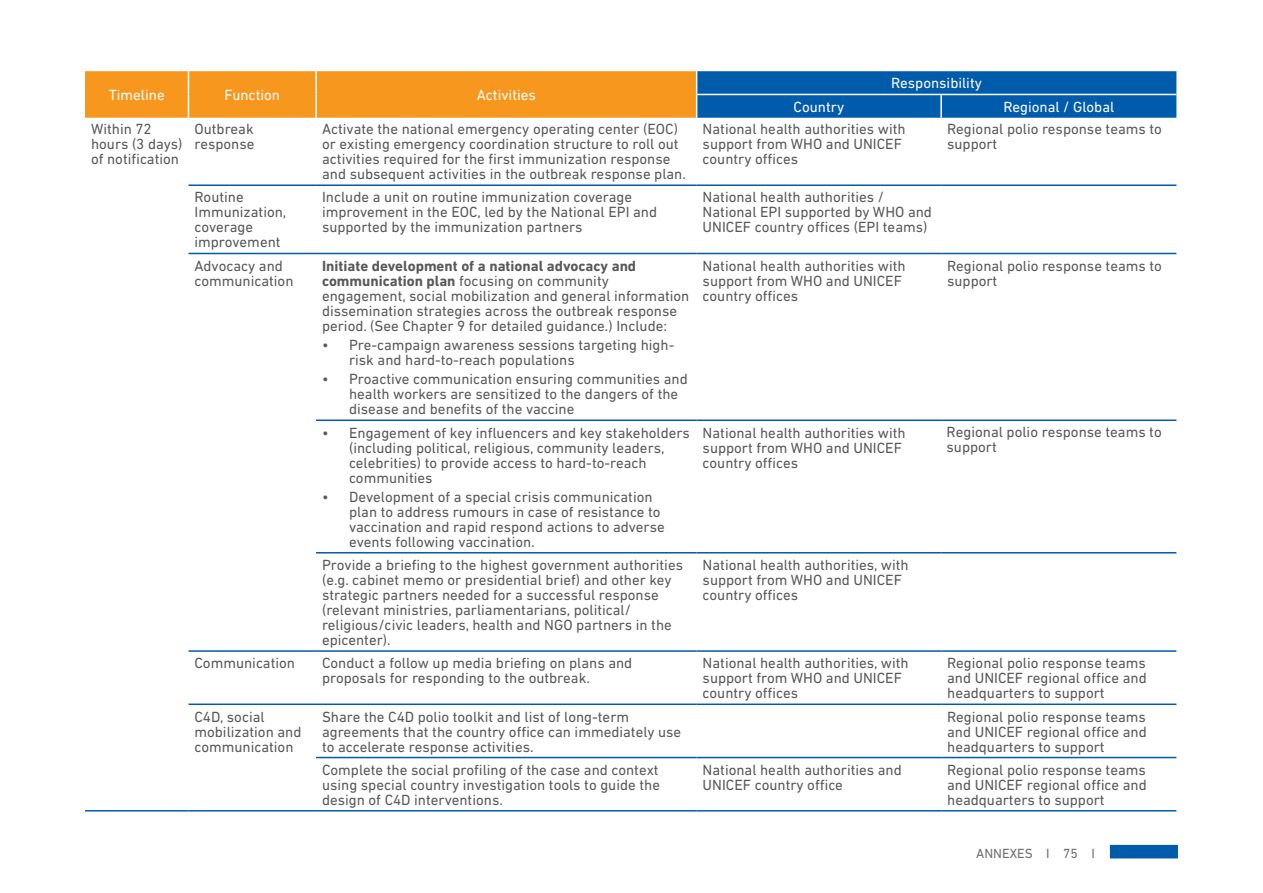
<style>
.page{position:relative;width:1263px;height:893px;background:#fff}
.page>*{position:absolute;margin:0;border:0;box-sizing:border-box;transform-origin:0 0}
.Table_text-_less_spa{font:15px/15px "DIN Next LT Pro";color:#58595b}
.t1{font:15px "DIN Next LT Pro";color:#fff}
.t2{font:13.5px "DIN Next LT Pro";color:#6d6e71}
.s1{font-weight:700}
</style>
<div class="page">
<div style="left:1110px;top:845px;width:68px;height:13px;background:#005cab"></div>
<svg style="left:85px;top:71px;width:1091px;height:47px;background:#8f805e"></svg>
<hr style="left:941px;top:94px;width:235px;height:1px;background:#fff">
<hr style="left:940px;top:95px;width:2px;height:23px;background:#fff">
<hr style="left:188px;top:184px;width:128px;height:2px;background:#005cab">
<hr style="left:316px;top:184px;width:381px;height:2px;background:#005cab">
<hr style="left:697px;top:184px;width:244px;height:2px;background:#005cab">
<hr style="left:941px;top:184px;width:235px;height:2px;background:#005cab">
<hr style="left:188px;top:253px;width:128px;height:1px;background:#005cab">
<hr style="left:316px;top:253px;width:381px;height:1px;background:#005cab">
<hr style="left:697px;top:253px;width:244px;height:1px;background:#005cab">
<hr style="left:941px;top:253px;width:235px;height:1px;background:#005cab">
<hr style="left:316px;top:419px;width:381px;height:2px;background:#005cab">
<hr style="left:697px;top:419px;width:244px;height:2px;background:#005cab">
<hr style="left:941px;top:419px;width:235px;height:2px;background:#005cab">
<hr style="left:316px;top:552px;width:381px;height:1px;background:#005cab">
<hr style="left:697px;top:552px;width:244px;height:1px;background:#005cab">
<hr style="left:941px;top:552px;width:235px;height:1px;background:#005cab">
<hr style="left:188px;top:650px;width:128px;height:2px;background:#005cab">
<hr style="left:316px;top:650px;width:381px;height:2px;background:#005cab">
<hr style="left:697px;top:650px;width:244px;height:2px;background:#005cab">
<hr style="left:941px;top:650px;width:235px;height:2px;background:#005cab">
<hr style="left:188px;top:703px;width:128px;height:2px;background:#005cab">
<hr style="left:316px;top:703px;width:381px;height:2px;background:#005cab">
<hr style="left:697px;top:703px;width:244px;height:2px;background:#005cab">
<hr style="left:941px;top:703px;width:235px;height:2px;background:#005cab">
<hr style="left:316px;top:757px;width:381px;height:1px;background:#005cab">
<hr style="left:697px;top:757px;width:244px;height:1px;background:#005cab">
<hr style="left:941px;top:757px;width:235px;height:1px;background:#005cab">
<hr style="left:85px;top:810px;width:103px;height:1px;background:#005cab">
<hr style="left:188px;top:810px;width:128px;height:1px;background:#005cab">
<hr style="left:316px;top:810px;width:381px;height:1px;background:#005cab">
<hr style="left:697px;top:810px;width:244px;height:1px;background:#005cab">
<hr style="left:941px;top:810px;width:235px;height:1px;background:#005cab">
<p class="t1" style="left:109px;top:86px;width:57px">Timeline</p>
<p class="t1" style="left:224px;top:86px;width:57px">Function</p>
<p class="t1" style="left:477px;top:86px;width:60px">Activities</p>
<p class="t1" style="left:891px;top:75px;width:92px">Responsibility</p>
<p class="t1" style="left:794px;top:98px;width:52px">Country</p>
<p class="t1" style="left:1003px;top:98px;width:112px">Regional / Global</p>
<p class="Table_text-_less_spa" style="left:91px;top:121px;width:93px">Within 72 hours (3 days) of notification</p>
<p class="Table_text-_less_spa" style="left:194px;top:121px;width:61px">Outbreak response</p>
<p class="Table_text-_less_spa" style="left:322px;top:121px;width:363px">Activate the national emergency operating center (EOC) or existing emergency coordination structure to roll out activities required for the first immunization response and subsequent activities in the outbreak response plan.</p>
<p class="Table_text-_less_spa" style="left:703px;top:121px;width:204px">National health authorities with support from WHO and UNICEF country offices</p>
<p class="Table_text-_less_spa" style="left:947px;top:121px;width:216px">Regional polio response teams to support</p>
<p class="Table_text-_less_spa" style="left:194px;top:190px;width:93px">Routine<br>Immunization, coverage improvement</p>
<p class="Table_text-_less_spa" style="left:322px;top:190px;width:337px">Include a unit on routine immunization coverage improvement in the EOC, led by the National EPI and supported by the immunization partners</p>
<p class="Table_text-_less_spa" style="left:703px;top:190px;width:231px">National health authorities /<br>National EPI supported by WHO and<br>UNICEF country offices (EPI teams)</p>
<p class="Table_text-_less_spa" style="left:194px;top:258px;width:100px">Advocacy and communication</p>
<p class="Table_text-_less_spa" style="left:322px;top:258px;width:369px"><span class="s1">Initiate development of a national advocacy and communication plan</span> focusing on community engagement, social mobilization and general information dissemination strategies across the outbreak response period. (See Chapter 9 for detailed guidance.) Include:</p>
<p class="Table_text-_less_spa" style="left:349px;top:337px;width:327px;text-indent:-27px">• Pre-campaign awareness sessions targeting high&shy;risk and hard-to-reach populations</p>
<p class="Table_text-_less_spa" style="left:349px;top:371px;width:340px;text-indent:-27px">• Proactive communication ensuring communities and health workers are sensitized to the dangers of the disease and benefits of the vaccine</p>
<p class="Table_text-_less_spa" style="left:703px;top:258px;width:204px">National health authorities with support from WHO and UNICEF country offices</p>
<p class="Table_text-_less_spa" style="left:947px;top:258px;width:216px">Regional polio response teams to support</p>
<p class="Table_text-_less_spa" style="left:349px;top:425px;width:342px;text-indent:-27px">• Engagement of key influencers and key stakeholders (including political, religious, community leaders, celebrities) to provide access to hard-to-reach communities</p>
<p class="Table_text-_less_spa" style="left:349px;top:489px;width:317px;text-indent:-27px">• Development of a special crisis communication plan to address rumours in case of resistance to vaccination and rapid respond actions to adverse events following vaccination.</p>
<p class="Table_text-_less_spa" style="left:703px;top:425px;width:204px">National health authorities with support from WHO and UNICEF country offices</p>
<p class="Table_text-_less_spa" style="left:322px;top:557px;width:362px">Provide a briefing to the highest government authorities (e.g. cabinet memo or presidential brief) and other key strategic partners needed for a successful response (relevant ministries, parliamentarians, political/ religious/civic leaders, health and NGO partners in the epicenter).</p>
<p class="Table_text-_less_spa" style="left:703px;top:557px;width:208px">National health authorities, with support from WHO and UNICEF country offices</p>
<p class="Table_text-_less_spa" style="left:946px;top:424px;width:217px">Regional polio response teams to support</p>
<p class="Table_text-_less_spa" style="left:194px;top:655px;width:102px">Communication</p>
<p class="Table_text-_less_spa" style="left:322px;top:655px;width:312px">Conduct a follow up media briefing on plans and proposals for responding to the outbreak.</p>
<p class="Table_text-_less_spa" style="left:703px;top:655px;width:208px">National health authorities, with support from WHO and UNICEF country offices</p>
<p class="Table_text-_less_spa" style="left:947px;top:655px;width:201px;text-align:justify">Regional polio response teams and UNICEF regional office and headquarters to support</p>
<p class="Table_text-_less_spa" style="left:194px;top:709px;width:108px">C4D, social mobilization and communication</p>
<p class="Table_text-_less_spa" style="left:322px;top:709px;width:361px">Share the C4D polio toolkit and list of long-term agreements that the country office can immediately use to accelerate response activities.</p>
<p class="Table_text-_less_spa" style="left:947px;top:709px;width:201px;text-align:justify">Regional polio response teams and UNICEF regional office and headquarters to support</p>
<p class="Table_text-_less_spa" style="left:322px;top:762px;width:339px;text-align:justify">Complete the social profiling of the case and context using special country investigation tools to guide the design of C4D interventions.</p>
<p class="Table_text-_less_spa" style="left:703px;top:762px;width:201px">National health authorities and<br>UNICEF country office</p>
<p class="Table_text-_less_spa" style="left:947px;top:762px;width:201px;text-align:justify">Regional polio response teams and UNICEF regional office and headquarters to support</p>
<p class="t2" style="left:976px;top:845px;width:18px">Anne</p>
<p class="t2" style="left:1010px;top:845px;width:16px">xes</p>
<p class="t2" style="left:1046px;top:845px;width:50px">I75I</p>
</div>
